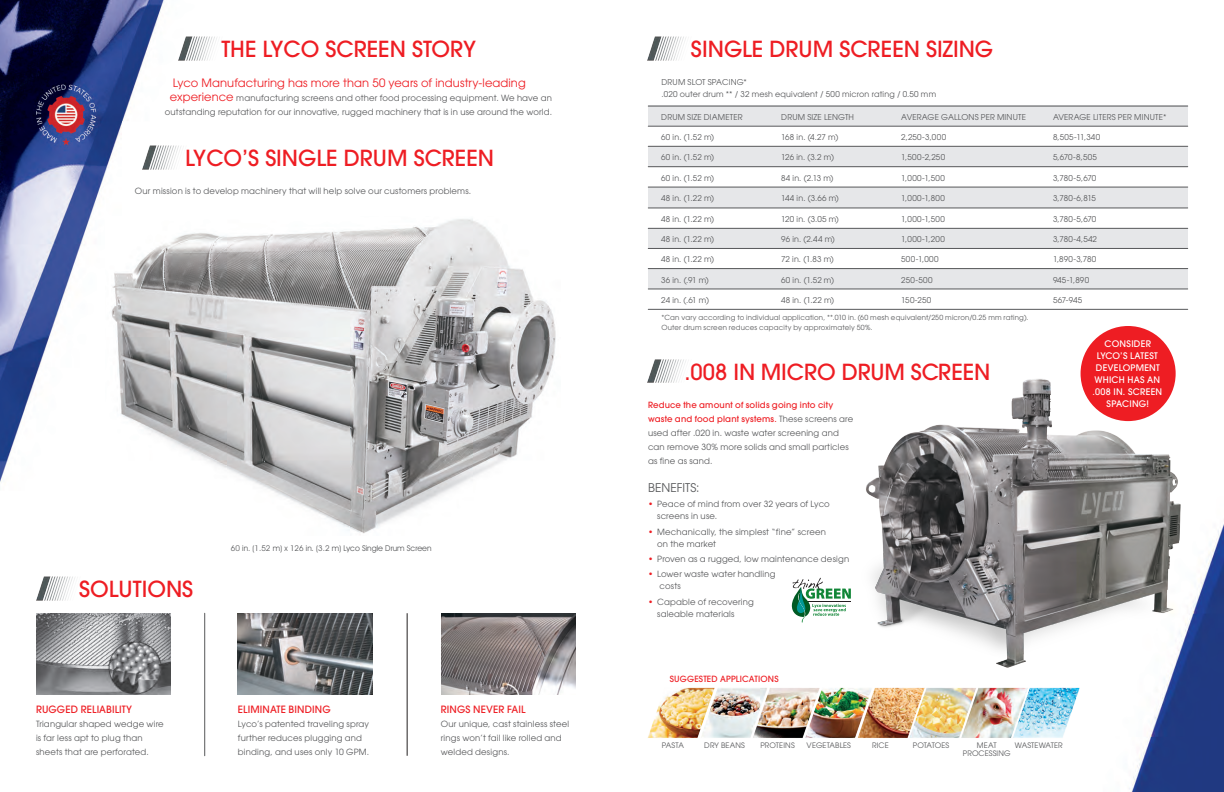
<style>
.page{position:relative;width:1224px;height:792px;background:#fff}
.page>*{position:absolute;margin:0;border:0;box-sizing:border-box;transform-origin:0 0}
.t1{font:500 22px "Avant Garde LT";color:#ee1d23}
.t2{font:12px "Avant Garde LT";color:#57585a}
.t3{font:11.5px "Avant Garde LT";letter-spacing:.005em;color:#ee1d23}
.t4{font:500 10px "Avant Garde LT";letter-spacing:.01em;color:#ee1d23}
.t5{font:500 9px/12px "Avant Garde LT";letter-spacing:.025em;color:#fff;text-align:center}
.BULLITS_BITCH{font:8.5px/14px "Avant Garde LT";letter-spacing:.02em;color:#57585a}
.t6{font:500 8.5px "Avant Garde LT";letter-spacing:.02em;color:#ee1d23}
.t7{font:8px "Avant Garde LT";letter-spacing:.02em;color:#57585a}
.t8{font:8px "Avant Garde IT Cby BT";color:#57585a}
.t9{font:7.5px "Avant Garde LT";letter-spacing:.01em;color:#57585a}
.t10{font:7.5px "Avant Garde LT";letter-spacing:-.03em;color:#57585a}
.t11{font:7px "Avant Garde LT";letter-spacing:.025em;color:#57585a}
.s1{font-size:11.5px;color:#ee1d23}
.s2{font-weight:500;color:#ee1d23}
.s3{color:#ee1d23}
</style>
<div class="page">
<img style="left:647px;top:58px;width:577px;height:734px">
<svg style="left:0;top:0;width:576px;height:757px"></svg>
<img style="left:179px;top:35px;width:64px;height:27px">
<img style="left:142px;top:144px;width:64px;height:27px">
<img style="left:36px;top:574px;width:64px;height:28px">
<img style="left:841px;top:349px;width:352px;height:364px">
<img style="left:106px;top:216px;width:454px;height:320px">
<svg style="left:791px;top:578px;width:60px;height:44px"></svg>
<img style="left:648px;top:36px;width:64px;height:26px">
<img style="left:648px;top:357px;width:64px;height:28px">
<img style="left:647px;top:663px;width:448px;height:96px">
<img style="left:36px;top:614px;width:134px;height:81px">
<img style="left:238px;top:614px;width:134px;height:81px">
<hr style="left:204px;top:613px;width:1px;height:143px;background:#57585a">
<hr style="left:407px;top:613px;width:1px;height:143px;background:#231f20">
<img style="left:442px;top:614px;width:134px;height:81px">
<div style="left:648px;top:106px;width:540px;height:20px;background:#e6e7e9"></div>
<div style="left:648px;top:228px;width:540px;height:20px;background:#e6e7e9"></div>
<div style="left:648px;top:187px;width:540px;height:21px;background:#e6e7e9"></div>
<div style="left:648px;top:146px;width:540px;height:21px;background:#e6e7e9"></div>
<div style="left:648px;top:268px;width:540px;height:21px;background:#e6e7e9"></div>
<hr style="left:648px;top:126px;width:540px;height:1px;background:#57585a">
<hr style="left:648px;top:248px;width:540px;height:1px;background:#57585a">
<hr style="left:648px;top:106px;width:540px;height:1px;background:#57585a">
<hr style="left:648px;top:228px;width:540px;height:1px;background:#57585a">
<hr style="left:648px;top:208px;width:540px;height:1px;background:#57585a">
<hr style="left:648px;top:166px;width:540px;height:1px;background:#57585a">
<hr style="left:648px;top:289px;width:540px;height:1px;background:#57585a">
<hr style="left:648px;top:146px;width:540px;height:1px;background:#57585a">
<hr style="left:648px;top:268px;width:540px;height:1px;background:#57585a">
<hr style="left:648px;top:187px;width:540px;height:1px;background:#57585a">
<hr style="left:648px;top:309px;width:540px;height:1px;background:#57585a">
<div style="left:1081px;top:326px;width:95px;height:95px;background:#ee1d23;border-radius:50%"></div>
<p class="t1" style="left:221px;top:36px;width:256px">THE LYCO SCREEN STORY</p>
<p class="t3" style="left:173px;top:76px;width:354px">Lyco Manufacturing has more than 50 years of industry-leading</p>
<p class="BULLITS_BITCH" style="left:165px;top:91px;width:389px;text-align:center"><span class="s1">experience</span> manufacturing screens and other food processing equipment. We have an outstanding reputation for our innovative, rugged machinery that is in use around the world.</p>
<p class="t1" style="left:185px;top:145px;width:310px">LYCO’S SINGLE DRUM SCREEN</p>
<p class="BULLITS_BITCH" style="left:135px;top:184px;width:338px">Our mission is to develop machinery that will help solve our customers problems.</p>
<p class="t1" style="left:79px;top:576px;width:115px">SOLUTIONS</p>
<p class="t8" style="left:231px;top:544px;width:202px">60 in. (1.52 m) x 126 in. (3.2 m) Lyco Single Drum Screen</p>
<p class="t4" style="left:36px;top:703px;width:98px">RUGGED RELIABILITY</p>
<p class="BULLITS_BITCH" style="left:36px;top:717px;width:129px">Triangular shaped wedge wire is far less apt to plug than sheets that are perforated.</p>
<p class="t4" style="left:238px;top:703px;width:94px">ELIMINATE BINDING</p>
<p class="BULLITS_BITCH" style="left:238px;top:717px;width:133px">Lyco’s patented traveling spray further reduces plugging and binding, and uses only 10 GPM.</p>
<p class="t4" style="left:441px;top:703px;width:86px">RINGS NEVER FAIL</p>
<p class="BULLITS_BITCH" style="left:441px;top:717px;width:130px">Our unique, cast stainless steel rings won’t fail like rolled and welded designs.</p>
<p class="t1" style="left:691px;top:36px;width:304px">SINGLE DRUM SCREEN SIZING</p>
<p class="t7" style="left:662px;top:77px;width:87px">DRUM SLOT SPACING*</p>
<p class="t7" style="left:662px;top:89px;width:276px">.020 outer drum ** / 32 mesh equivalent / 500 micron rating / 0.50 mm</p>
<p class="t7" style="left:661px;top:112px;width:83px">DRUM SIZE DIAMETER</p>
<p class="t7" style="left:661px;top:132px;width:54px">60 in. (1.52 m)</p>
<p class="t7" style="left:661px;top:153px;width:54px">60 in. (1.52 m)</p>
<p class="t7" style="left:661px;top:173px;width:54px">60 in. (1.52 m)</p>
<p class="t7" style="left:661px;top:193px;width:54px">48 in. (1.22 m)</p>
<p class="t7" style="left:661px;top:214px;width:54px">48 in. (1.22 m)</p>
<p class="t7" style="left:661px;top:234px;width:54px">48 in. (1.22 m)</p>
<p class="t7" style="left:661px;top:255px;width:54px">48 in. (1.22 m)</p>
<p class="t7" style="left:661px;top:275px;width:49px">36 in. (.91 m)</p>
<p class="t7" style="left:661px;top:295px;width:49px">24 in. (.61 m)</p>
<p class="t7" style="left:781px;top:112px;width:74px">DRUM SIZE LENGTH</p>
<p class="t7" style="left:781px;top:132px;width:59px">168 in. (4.27 m)</p>
<p class="t7" style="left:781px;top:153px;width:54px">126 in. (3.2 m)</p>
<p class="t7" style="left:781px;top:173px;width:54px">84 in. (2.13 m)</p>
<p class="t7" style="left:781px;top:193px;width:59px">144 in. (3.66 m)</p>
<p class="t7" style="left:781px;top:214px;width:59px">120 in. (3.05 m)</p>
<p class="t7" style="left:781px;top:234px;width:55px">96 in. (2.44 m)</p>
<p class="t7" style="left:781px;top:255px;width:54px">72 in. (1.83 m)</p>
<p class="t7" style="left:781px;top:275px;width:54px">60 in. (1.52 m)</p>
<p class="t7" style="left:781px;top:295px;width:54px">48 in. (1.22 m)</p>
<p class="t7" style="left:901px;top:112px;width:126px">AVERAGE GALLONS PER MINUTE</p>
<p class="t7" style="left:901px;top:132px;width:46px">2,250-3,000</p>
<p class="t7" style="left:901px;top:153px;width:45px">1,500-2,250</p>
<p class="t7" style="left:901px;top:173px;width:45px">1,000-1,500</p>
<p class="t7" style="left:901px;top:193px;width:45px">1,000-1,800</p>
<p class="t7" style="left:901px;top:214px;width:45px">1,000-1,500</p>
<p class="t7" style="left:901px;top:234px;width:45px">1,000-1,200</p>
<p class="t7" style="left:901px;top:255px;width:39px">500-1,000</p>
<p class="t7" style="left:901px;top:275px;width:33px">250-500</p>
<p class="t7" style="left:901px;top:295px;width:32px">150-250</p>
<p class="t11" style="left:662px;top:314px;width:369px">*Can vary according to individual application, **.010 in. (60 mesh equivalent/250 micron/0.25 mm rating).</p>
<p class="t11" style="left:662px;top:324px;width:213px">Outer drum screen reduces capacity by approximately 50%.</p>
<p class="t1" style="left:685px;top:358px;width:307px">.008 IN MICRO DRUM SCREEN</p>
<p class="BULLITS_BITCH" style="left:648px;top:398px;width:207px"><span class="s2">Reduce the amount of solids going into city waste and food plant systems.</span> These screens are used after .020 in. waste water screening and can remove 30% more solids and small particles as fine as sand.</p>
<p class="t2" style="left:648px;top:481px;width:53px">BENEFITS:</p>
<p class="BULLITS_BITCH" style="left:657px;top:498px;width:174px;line-height:12px;text-indent:-9px"><span class="s3">•</span> Peace of mind from over 32 years of Lyco screens in use.</p>
<p class="BULLITS_BITCH" style="left:657px;top:526px;width:170px;line-height:12px;text-indent:-9px"><span class="s3">•</span> Mechanically, the simplest “fine” screen on the market</p>
<p class="BULLITS_BITCH" style="left:648px;top:552px;width:203px"><span class="s3">•</span> Proven as a rugged, low maintenance design</p>
<p class="BULLITS_BITCH" style="left:660px;top:568px;width:117px;line-height:12px;text-indent:-11px"><span class="s3">•</span> Lower waste water handling costs</p>
<p class="BULLITS_BITCH" style="left:657px;top:596px;width:98px;line-height:12px;text-indent:-9px"><span class="s3">•</span> Capable of recovering saleable materials</p>
<p class="t6" style="left:670px;top:674px;width:110px">SUGGESTED APPLICATIONS</p>
<p class="t7" style="left:1053px;top:112px;width:115px">AVERAGE LITERS PER MINUTE*</p>
<p class="t7" style="left:1053px;top:132px;width:49px">8,505-11,340</p>
<p class="t7" style="left:1053px;top:153px;width:45px">5,670-8,505</p>
<p class="t7" style="left:1053px;top:173px;width:45px">3,780-5,670</p>
<p class="t7" style="left:1053px;top:193px;width:44px">3,780-6,815</p>
<p class="t7" style="left:1053px;top:214px;width:45px">3,780-5,670</p>
<p class="t7" style="left:1053px;top:234px;width:46px">3,780-4,542</p>
<p class="t7" style="left:1053px;top:255px;width:45px">1,890-3,780</p>
<p class="t7" style="left:1053px;top:275px;width:38px">945-1,890</p>
<p class="t7" style="left:1053px;top:295px;width:31px">567-945</p>
<p class="t5" style="left:1095px;top:338px;width:67px">CONSIDER<br>LYCO’S LATEST<br>DEVELOPMENT<br>WHICH HAS AN</p>
<p class="t5" style="left:1092px;top:386px;width:71px">.008 IN. SCREEN<br>SPACING!</p>
<p class="t9" style="left:662px;top:741px;width:24px">PASTA</p>
<p class="t9" style="left:704px;top:741px;width:42px">DRY BEANS</p>
<p class="t9" style="left:760px;top:741px;width:36px">PROTEINS</p>
<p class="t9" style="left:807px;top:741px;width:46px">VEGETABLES</p>
<p class="t9" style="left:872px;top:741px;width:18px">RICE</p>
<p class="t10" style="left:913px;top:741px;width:38px">POTATOES</p>
<p class="t9" style="left:977px;top:741px;width:21px">MEAT</p>
<p class="t9" style="left:963px;top:749px;width:49px">PROCESSING</p>
<p class="t9" style="left:1015px;top:741px;width:49px">WASTEWATER</p>
</div>
